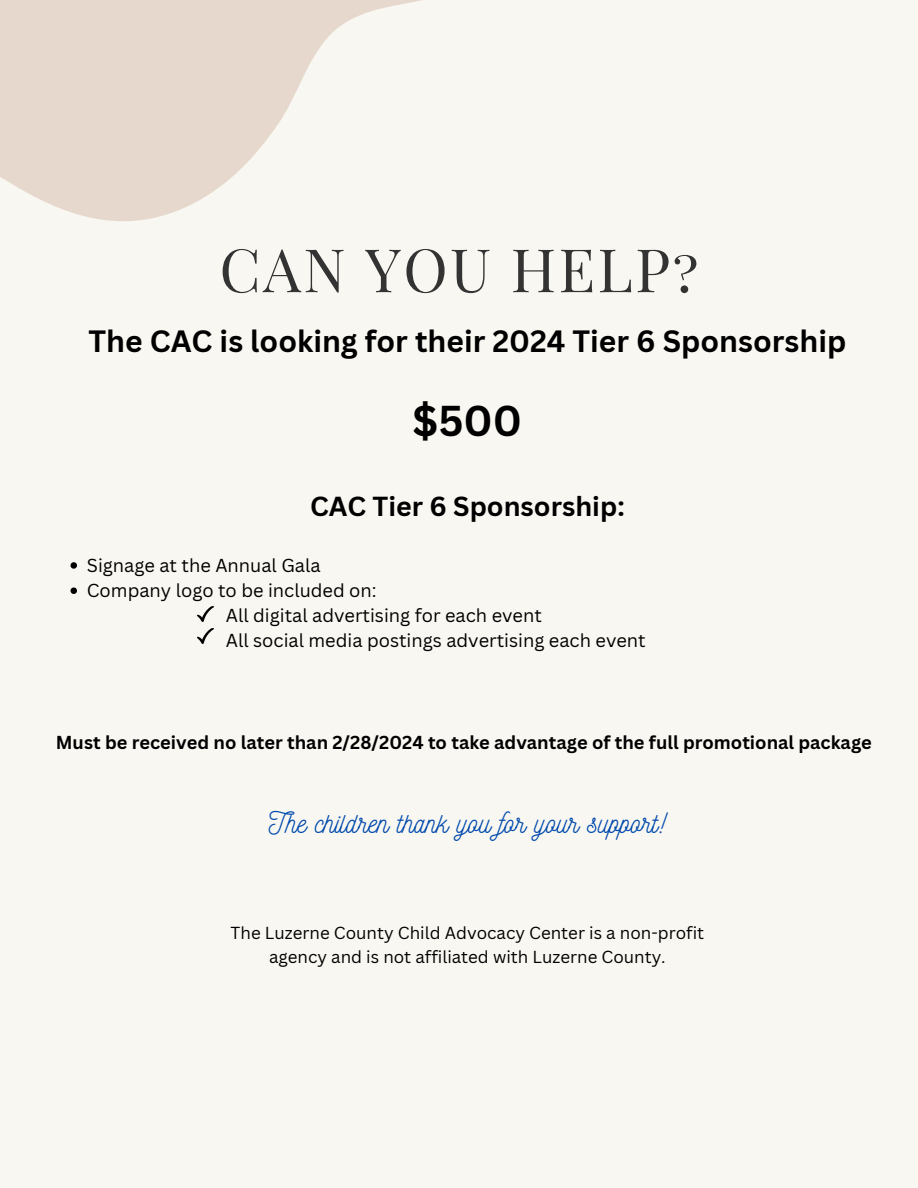
<style>
.page{position:relative;width:918px;height:1188px;background:#f9f7f1}
.page>*{position:absolute;margin:0;border:0;box-sizing:border-box;transform-origin:0 0}
.t1{font:60px "Playfair Display SC";letter-spacing:.04em;color:#333}
.t2{font:700 42px "Canva Sans";color:#000}
.t3{font:700 30px "Canva Sans";color:#000}
.t4{font:28.2px "Nickainley";color:#004aad}
.t5{font:700 26.85px "Canva Sans";color:#000}
.t6{font:18.3px "Canva Sans";color:#000}
.t7{font:700 18.3px "Canva Sans";color:#000}
.t8{font:16.95px "Canva Sans";color:#000}
</style>
<div class="page">
<svg style="left:0;top:0;width:422px;height:221px;fill:#e6d8cd"></svg>
<svg style="left:71px;top:562px;width:6px;height:7px"></svg>
<svg style="left:71px;top:587px;width:6px;height:7px"></svg>
<img style="left:197px;top:607px;width:16px;height:14px">
<img style="left:197px;top:628px;width:16px;height:15px">
<p class="t1" style="left:219px;top:227px;width:481px">CAN YOU HELP?</p>
<h1 class="t3" style="left:88px;top:320px;width:759px">The CAC is looking for their 2024 Tier 6 Sponsorship</h1>
<p class="t2" style="left:413px;top:391px;width:111px">$500</p>
<p class="t5" style="left:310px;top:488px;width:316px">CAC Tier 6 Sponsorship:</p>
<p class="t6" style="left:87px;top:552px;width:235px">Signage at the Annual Gala</p>
<p class="t6" style="left:87px;top:577px;width:291px">Company logo to be included on:</p>
<p class="t6" style="left:226px;top:603px;width:318px">All digital advertising for each event</p>
<p class="t6" style="left:226px;top:628px;width:421px">All social media postings advertising each event</p>
<p class="t7" style="left:56px;top:729px;width:818px">Must be received no later than 2/28/2024 to take advantage of the full promotional package</p>
<p class="t4" style="left:269px;top:805px;width:399px">The children thank you for your support!</p>
<p class="t8" style="left:231px;top:921px;width:475px">The Luzerne County Child Advocacy Center is a non-profit</p>
<p class="t8" style="left:269px;top:945px;width:398px">agency and is not affiliated with Luzerne County.</p>
</div>
